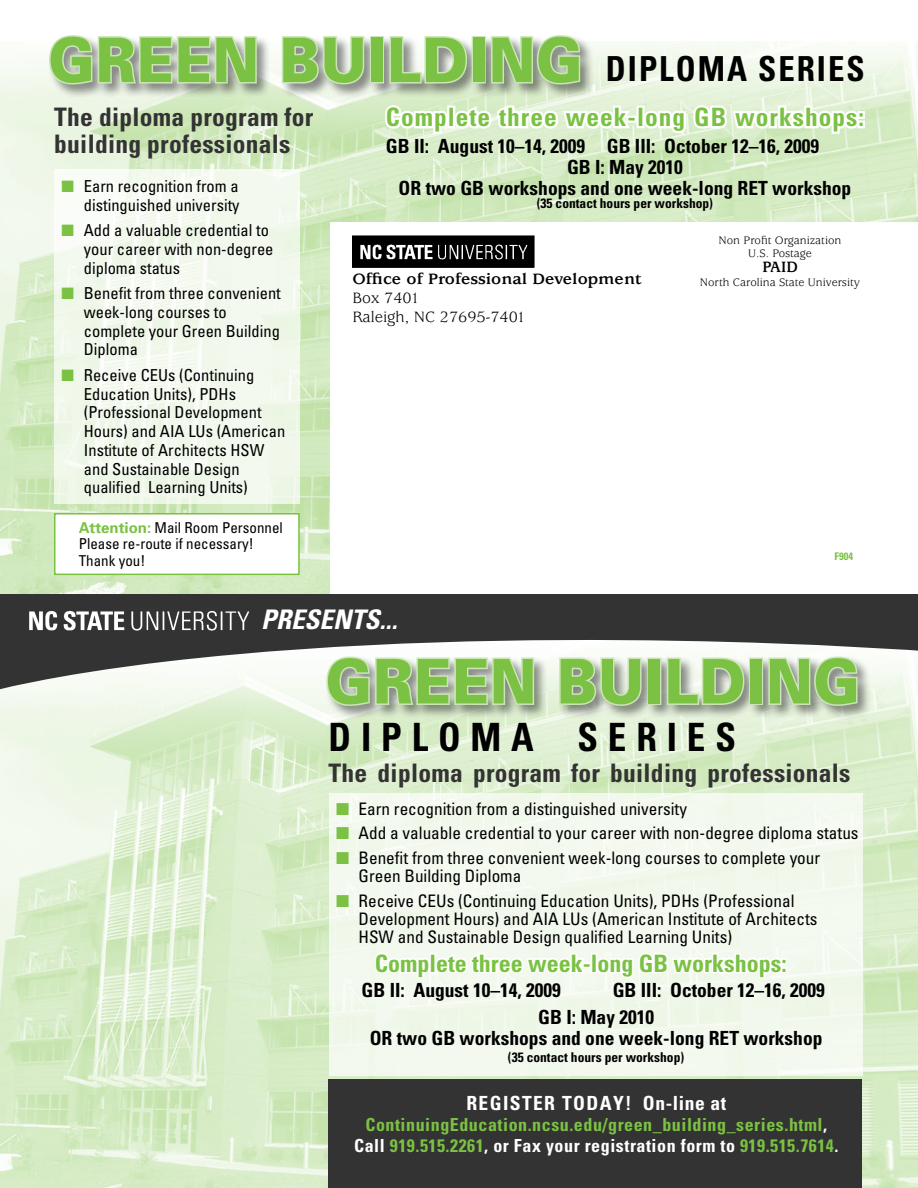
<style>
.page{position:relative;width:918px;height:1188px;background:#fff}
.page>*{position:absolute;margin:0;border:0;box-sizing:border-box;transform-origin:0 0}
.t1{font:900 61.5px "Univers";letter-spacing:.02em;color:#7bc143;scale:.9 1}
.t2{font:700 condensed 39px "Univers";letter-spacing:.265em;color:#000;scale:.95 1}
.t3{font:italic 700 condensed 27px "Univers";color:#fff}
.t4{font:700 condensed 25.5px/27px "Univers";letter-spacing:.01em;color:#333}
.t5{font:700 condensed 25.35px "Univers";letter-spacing:.04em;color:#7bc143}
.t6{font:700 condensed 24px "Univers";color:#7bc143}
.t7{font:700 condensed 19.5px/27.5px "Univers";color:#000}
.t8{font:700 condensed 19.5px "Univers";letter-spacing:.07em;color:#fff}
.t9{font:700 condensed 18px/21px "Univers";letter-spacing:.03em;color:#7bc143;text-align:center}
.t10{font:condensed 17.25px/18px "Univers";color:#000}
.t11{font:condensed 16.5px/18.8px "Univers";color:#000}
.t12{font:700 16.5px "Usherwood";color:#000;scale:1.1 1}
.t13{font:16.5px/18.8px "Usherwood";color:#000}
.t14{font:700 16.5px "Usherwood";color:#000}
.t15{font:condensed 15px/16.5px "Univers";color:#000}
.t16{font:700 condensed 13.5px "Univers";color:#000}
.t17{font:12px/13.5px "Usherwood";color:#000;text-align:center}
.t18{font:700 condensed 10.5px "Univers";color:#7bc143}
.s1{font-weight:700;font-stretch:condensed;font-size:34.5px;color:#000}
.s2{color:#7bc143}
.s3{font-weight:700;font-stretch:normal;color:#7bc143}
.s4{color:#fff}
</style>
<div class="page">
<img style="left:0;top:41px;width:918px;height:553px">
<div style="left:330px;top:222px;width:588px;height:372px;background:#fff"></div>
<div style="left:47px;top:34px;width:547px;height:66px;background:#000;opacity:.45"></div>
<svg style="left:48px;top:34px;width:210px;height:52px;background:#bdc8b4"></svg>
<svg style="left:280px;top:35px;width:86px;height:51px;background:#bec9b6"></svg>
<div style="left:370px;top:36px;width:14px;height:48px;border:3px solid #cae6b4"></div>
<img style="left:0;top:692px;width:918px;height:496px">
<div style="left:54px;top:513px;width:246px;height:62px;background:#fff;border:2px solid #7bc143"></div>
<img style="left:352px;top:235px;width:182px;height:32px">
<div style="left:325px;top:655px;width:547px;height:66px;background:#000;opacity:.45"></div>
<svg style="left:325px;top:692px;width:211px;height:15px;background:#b0bea4"></svg>
<svg style="left:558px;top:692px;width:85px;height:15px"></svg>
<div style="left:647px;top:658px;width:14px;height:47px;border:3px solid #cae6b4"></div>
<svg style="left:665px;top:692px;width:81px;height:14px"></svg>
<div style="left:749px;top:658px;width:14px;height:47px;border:3px solid #cae6b4"></div>
<svg style="left:767px;top:692px;width:92px;height:15px"></svg>
<div style="left:329px;top:793px;width:534px;height:283px;background:#f2f8ed"></div>
<div style="left:329px;top:1080px;width:533px;height:108px;background:#333"></div>
<svg style="left:375px;top:953px;width:210px;height:49px"></svg>
<div style="left:582px;top:962px;width:9px;height:6px;border:3px solid #fff"></div>
<div style="left:591px;top:953px;width:6px;height:20px;border:3px solid #fff"></div>
<svg style="left:596px;top:943px;width:191px;height:47px"></svg>
<svg style="left:0;top:594px;width:918px;height:98px;fill:#333"></svg>
<img style="left:18px;top:599px;width:240px;height:42px">
<svg style="left:383px;top:34px;width:251px;height:139px"></svg>
<svg style="left:642px;top:82px;width:219px;height:91px"></svg>
<div style="left:54px;top:170px;width:246px;height:334px;background:#f2f8ed"></div>
<h1 class="t1" style="left:48px;top:22px;width:904px">GREEN BUILDING <span class="s1">Diploma Series</span></h1>
<h3 class="t4" style="left:54px;top:103px;width:261px">The diploma program for building professionals</h3>
<h3 class="t5" style="left:386px;top:102px;width:480px">Complete three week-long GB workshops:</h3>
<p class="t7" style="left:386px;top:132px;width:435px">GB II : August 10–14, 2009 GB III : October 12–16, 2009</p>
<p class="t7" style="left:567px;top:153px;width:117px">GB I: May 2010</p>
<p class="t7" style="left:399px;top:174px;width:350px">OR two GB workshops and one week-long RET</p>
<p class="t7" style="left:772px;top:174px;width:81px">workshop</p>
<p class="t16" style="left:537px;top:195px;width:178px">(35 contact hours per workshop)</p>
<p class="t11" style="left:61px;top:176px;width:180px;text-align:right"><span class="s2">■</span> Earn recognition from a distinguished university</p>
<p class="t11" style="left:84px;top:221px;width:191px;text-indent:-23px"><span class="s2">■</span> Add a valuable credential to your career with non-degree diploma status</p>
<p class="t11" style="left:84px;top:284px;width:199px;text-indent:-23px"><span class="s2">■</span> Benefit from three convenient week-long courses to complete your Green Building<br>Diploma</p>
<p class="t11" style="left:84px;top:365px;width:203px;text-indent:-23px"><span class="s2">■</span> Receive CEUs (Continuing<br>Education Units), PDHs (Professional Development<br>Hours) and AIA LUs (American<br>Institute of Architects HSW and Sustainable Design qualified Learning Units)</p>
<p class="t17" style="left:719px;top:234px;width:124px">Non Profit Organization<br>U.S. Postage</p>
<p class="t14" style="left:762px;top:258px;width:37px">PAID</p>
<p class="t17" style="left:700px;top:276px;width:162px">North Carolina State University</p>
<p class="t12" style="left:352px;top:270px;width:264px">Office of Professional Development</p>
<p class="t13" style="left:352px;top:289px;width:175px">Box 7401<br>Raleigh, NC 27695-7401</p>
<p class="t15" style="left:79px;top:519px;width:206px"><span class="s3">Attention:</span> Mail Room Personnel<br>Please re-route if necessary!<br>Thank you!</p>
<h3 class="t3" style="left:261px;top:603px;width:138px">PRESENTS...</h3>
<p class="t18" style="left:835px;top:550px;width:20px">F904</p>
<h1 class="t1" style="left:326px;top:643px;width:585px">GREEN BUILDING</h1>
<h2 class="t2" style="left:329px;top:713px;width:426px">Diploma Series</h2>
<h3 class="t4" style="left:329px;top:759px;width:523px">The diploma program for building professionals</h3>
<p class="t10" style="left:336px;top:799px;width:353px"><span class="s2">■</span> Earn recognition from a distinguished university</p>
<p class="t10" style="left:336px;top:824px;width:524px"><span class="s2">■</span> Add a valuable credential to your career with non-degree diploma status</p>
<p class="t10" style="left:359px;top:849px;width:463px;text-indent:-22px"><span class="s2">■</span> Benefit from three convenient week-long courses to complete your<br>Green Building Diploma</p>
<p class="t10" style="left:359px;top:891px;width:460px;text-indent:-22px"><span class="s2">■</span> Receive CEUs (Continuing Education Units), PDHs (Professional<br>Development Hours) and AIA LUs (American Institute of Architects<br>HSW and Sustainable Design qualified Learning Units)</p>
<h3 class="t6" style="left:375px;top:948px;width:413px">Complete three week-long GB workshops:</h3>
<p class="t7" style="left:362px;top:976px;width:201px">GB II : August 10–14, 2009</p>
<p class="t7" style="left:538px;top:976px;width:288px;text-indent:75px">GB III : October 12–16, 2009<br>GB I: May 2010</p>
<p class="t7" style="left:370px;top:1024px;width:350px">OR two GB workshops and one week-long RET</p>
<p class="t7" style="left:743px;top:1024px;width:81px">workshop</p>
<p class="t16" style="left:508px;top:1048px;width:178px">(35 contact hours per workshop)</p>
<p class="t8" style="left:466px;top:1091px;width:261px">Register Today! On-line at</p>
<p class="t9" style="left:354px;top:1114px;width:486px">ContinuingEducation.ncsu.edu/green_building_series.html<span class="s4">,<br>Call</span> 919.515.2261<span class="s4">, or Fax your registration form to</span> 919.515.7614<span class="s4">.</span></p>
</div>
